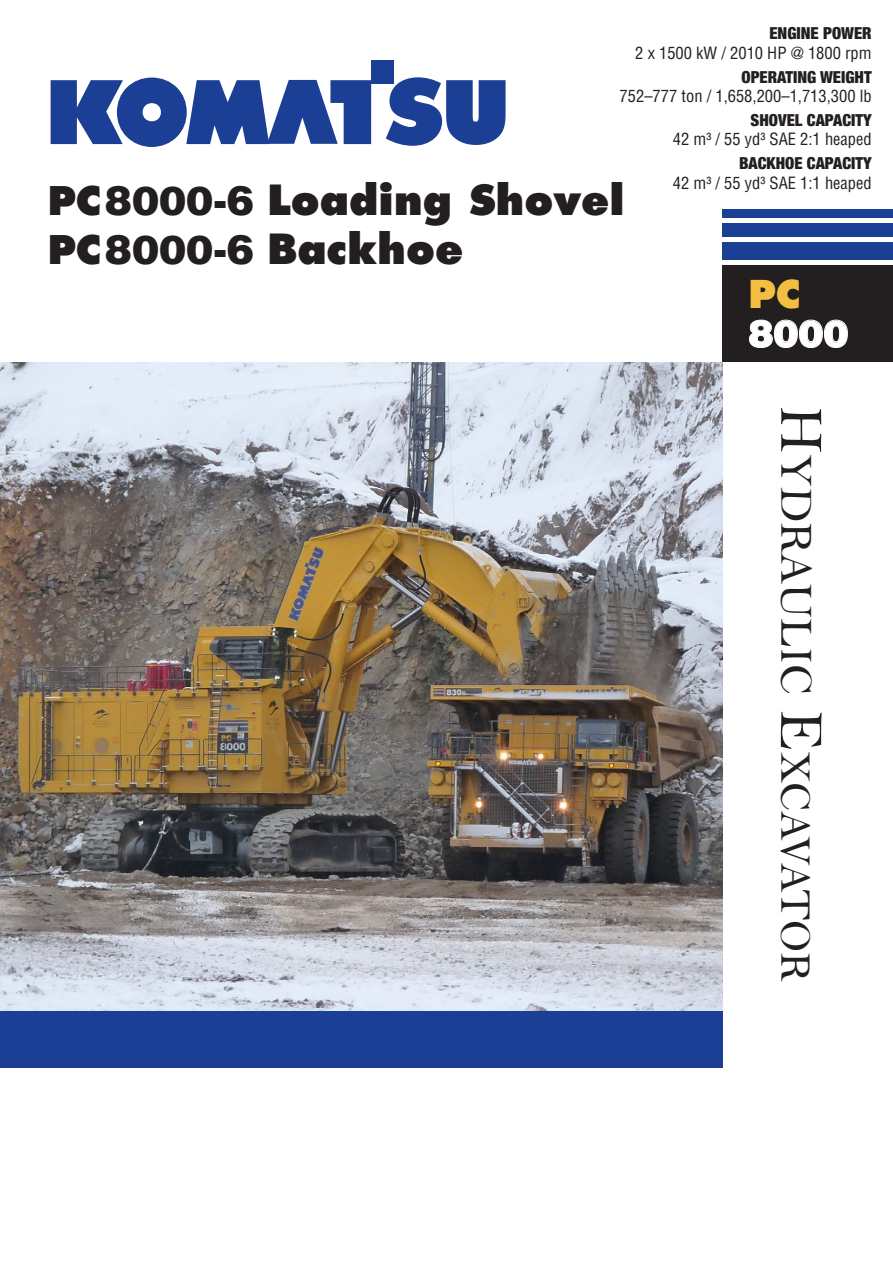
<style>
.page{position:relative;width:893px;height:1263px;background:#fff}
.page>*{position:absolute;margin:0;border:0;box-sizing:border-box;transform-origin:0 0}
.t1{font:46.35px "Bell";color:#231f20}
.t2{font:800 40.65px/48.8px "Futura Com";color:#231f20}
.t3{font:900 37.5px "Helvetica LT";color:#fff}
.t4{font:800 37.5px "Futura Com";color:#f3bf40}
.t5{font:condensed 16.5px "Helvetica LT Std";color:#231f20}
.t6{font:900 condensed 16.5px "Helvetica Neue";color:#231f20}
.s1{font-size:38.55px}
.s2{font-family:"Helvetica LT";font-weight:900}
.s3{font-size:62.7px}
.s4{font-size:43.95px}
</style>
<div class="page">
<img style="left:0;top:362px;width:723px;height:649px">
<svg style="left:51px;top:78px;width:320px;height:69px"></svg>
<svg style="left:386px;top:77px;width:120px;height:69px"></svg>
<div style="left:371px;top:60px;width:23px;height:24px;background:#1b3f94"></div>
<div style="left:723px;top:209px;width:170px;height:9px;background:#1b3f94"></div>
<div style="left:723px;top:224px;width:170px;height:13px;background:#1b3f94"></div>
<div style="left:723px;top:242px;width:170px;height:18px;background:#1b3f94"></div>
<div style="left:723px;top:266px;width:170px;height:96px;background:#231f20"></div>
<svg style="left:749px;top:319px;width:99px;height:29px"></svg>
<div style="left:0;top:1011px;width:723px;height:56px;background:#1b3f94"></div>
<p class="t6" style="left:769px;top:23px;width:104px">ENGINE POWER</p>
<p class="t5" style="left:635px;top:43px;width:238px">2 x 1500 kW / 2010 HP @ 1800 rpm</p>
<p class="t6" style="left:741px;top:67px;width:132px">OPERATING WEIGHT</p>
<p class="t5" style="left:620px;top:86px;width:254px">752–777 ton / 1,658,200–1,713,300 lb</p>
<p class="t6" style="left:751px;top:110px;width:123px">SHOVEL CAPACITY</p>
<p class="t5" style="left:673px;top:129px;width:200px">42 m³ / 55 yd³ SAE 2:1 heaped</p>
<p class="t6" style="left:739px;top:153px;width:134px">BACKHOE CAPACITY</p>
<p class="t5" style="left:673px;top:172px;width:200px">42 m³ / 55 yd³ SAE 1:1 heaped</p>
<h2 class="t2" style="left:48px;top:176px;width:578px"><span class="s1">PC</span> <span class="s2">8000-6</span> Loading Shovel<br><span class="s1">PC</span> <span class="s2">8000-6</span> Backhoe</h2>
<h3 class="t4" style="left:748px;top:268px;width:53px">PC</h3>
<h3 class="t3" style="left:748px;top:309px;width:102px">8000</h3>
<h1 class="t1" style="left:824px;top:406px;width:577px;rotate:90deg"><span class="s3">H</span>ydraulic <span class="s3">E</span><span class="s4">xcavator</span></h1>
</div>
